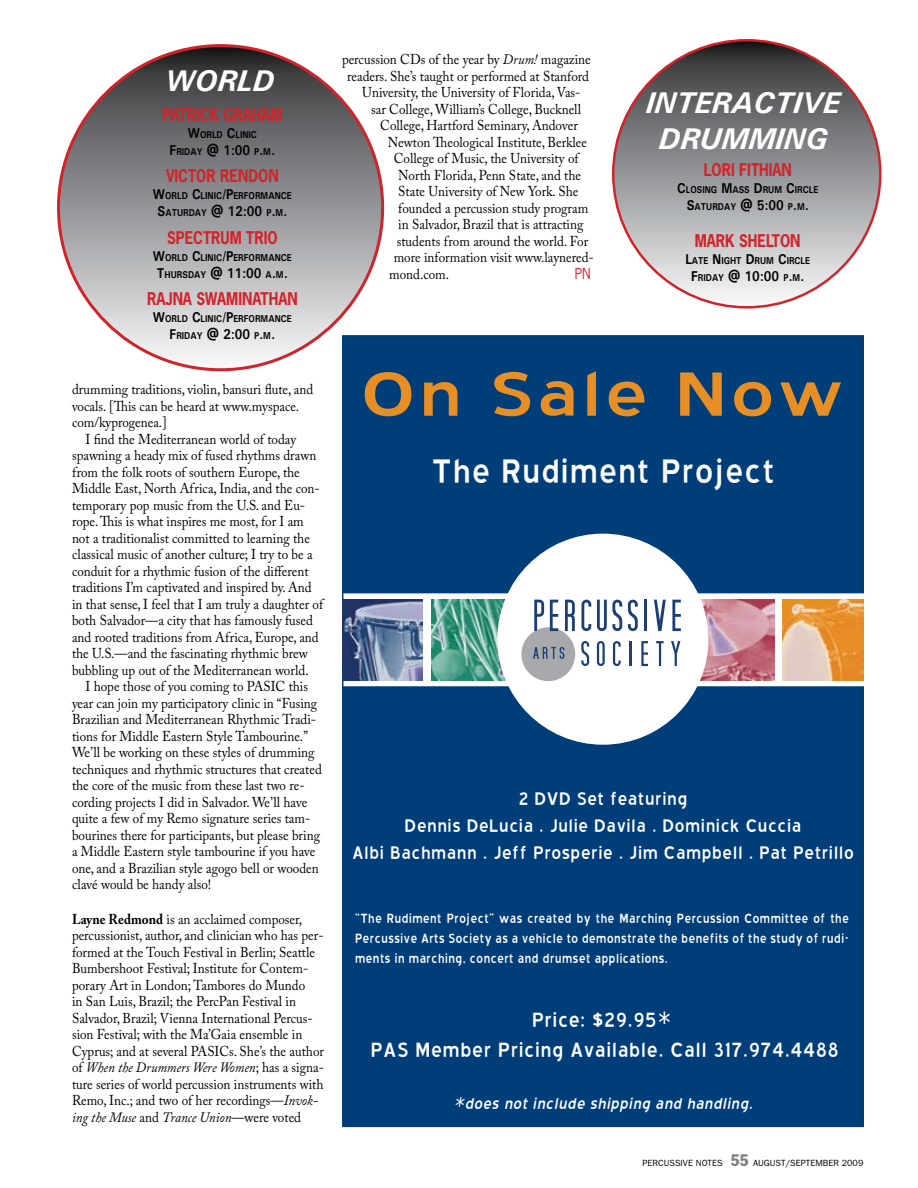
<style>
.page{position:relative;width:918px;height:1188px;background:#fff}
.page>*{position:absolute;margin:0;border:0;box-sizing:border-box;transform-origin:0 0}
.t1{font:78px "Blue Highway";color:#e78f24;scale:1.1 1}
.t2{font:42px "Blue Highway";color:#fff;scale:.85 1}
.t3{font:italic 700 30px/36px "Univers";color:#fff}
.t4{font:25.5px/30.6px "Blue Highway";color:#fff;text-align:center;scale:.85 1}
.t5{font:22.5px/27px "Blue Highway";color:#fff;text-align:center;scale:.85 1}
.t6{font:italic 19.5px "Blue Highway";color:#fff;scale:.85 1}
.t7{font:16.5px/19.8px "Blue Highway";color:#fff;text-align:justify;scale:.8 1}
.t8{font:700 16.5px "News Gothic Std";color:#d2232a;scale:.86 1}
.t9{font:14.25px/16.5px "Adobe Caslon Pro";color:#000;scale:.92 1}
.t10{font:700 14.25px "Univers";color:#000;scale:.86 1}
.t11{font:14.25px "News Gothic Std";color:#d2232a;scale:.92 1}
.t12{font:700 10.05px/17.1px "Univers";color:#000;text-align:center;scale:.86 1}
.t13{font:9px "Franklin Gothic";color:#000}
.s1{font-size:14.25px}
.s2{font-size:10.05px}
.s3{font-weight:700}
.s4{font-style:italic}
.s5{font-stretch:condensed;font-size:16.5px;color:#808284}
</style>
<div class="page">
<svg style="left:58px;top:46px;width:325px;height:324px;background:#959295"></svg>
<svg style="left:613px;top:40px;width:267px;height:267px;background:#949295"></svg>
<div style="left:343px;top:336px;width:520px;height:790px;background:#003e7a"></div>
<svg style="left:346px;top:596px;width:515px;height:87px;background:#edebe8"></svg>
<div style="left:343px;top:593px;width:521px;height:93px;border:2px solid #fff"></div>
<img style="left:432px;top:600px;width:75px;height:81px">
<img style="left:699px;top:600px;width:75px;height:81px">
<div style="left:498px;top:534px;width:210px;height:210px;background:#fff;border-radius:50%"></div>
<div style="left:521px;top:627px;width:54px;height:54px;background:#a7a9ac;border-radius:50%"></div>
<svg style="left:534px;top:600px;width:10px;height:31px"></svg>
<svg style="left:550px;top:600px;width:8px;height:31px"></svg>
<svg style="left:565px;top:600px;width:10px;height:31px"></svg>
<svg style="left:581px;top:600px;width:10px;height:31px"></svg>
<svg style="left:597px;top:600px;width:25px;height:31px"></svg>
<svg style="left:628px;top:600px;width:10px;height:31px"></svg>
<hr style="left:644px;top:600px;width:3px;height:31px;background:#1c4076">
<svg style="left:654px;top:600px;width:12px;height:31px"></svg>
<svg style="left:672px;top:600px;width:9px;height:31px"></svg>
<svg style="left:533px;top:647px;width:31px;height:12px"></svg>
<svg style="left:581px;top:641px;width:8px;height:25px"></svg>
<svg style="left:597px;top:641px;width:8px;height:25px"></svg>
<svg style="left:613px;top:641px;width:8px;height:25px"></svg>
<hr style="left:629px;top:641px;width:3px;height:25px;background:#1c4076">
<svg style="left:641px;top:641px;width:7px;height:25px"></svg>
<svg style="left:656px;top:641px;width:8px;height:25px"></svg>
<svg style="left:671px;top:641px;width:9px;height:25px"></svg>
<img style="left:783px;top:600px;width:80px;height:81px">
<img style="left:342px;top:600px;width:81px;height:81px">
<h3 class="t3" style="left:165px;top:62px;width:111px">WORLD</h3>
<p class="t8" style="left:162px;top:103px;width:141px">PATRICK GRAHAM</p>
<p class="t12" style="left:188px;top:126px;width:81px"><span class="s1">W</span>ORLD <span class="s1">C</span>LINIC</p>
<p class="t10" style="left:170px;top:141px;width:124px">F<span class="s2">RIDAY</span> @ 1:00 <span class="s2">P</span>.<span class="s2">M</span>.</p>
<p class="t8" style="left:166px;top:165px;width:132px">VICTOR RENDON</p>
<p class="t12" style="left:153px;top:187px;width:163px"><span class="s1">W</span>ORLD <span class="s1">C</span>LINIC<span class="s1">/P</span>ERFORMANCE</p>
<p class="t10" style="left:157px;top:202px;width:152px">S<span class="s2">ATURDAY</span> @ 12:00 <span class="s2">P</span>.<span class="s2">M</span>.</p>
<p class="t8" style="left:167px;top:226px;width:130px">SPECTRUM TRIO</p>
<p class="t12" style="left:153px;top:249px;width:163px"><span class="s1">W</span>ORLD <span class="s1">C</span>LINIC<span class="s1">/P</span>ERFORMANCE</p>
<p class="t10" style="left:157px;top:264px;width:154px">T<span class="s2">HURSDAY</span> @ 11:00 <span class="s2">A</span>.<span class="s2">M</span>.</p>
<p class="t8" style="left:147px;top:288px;width:177px">RAJNA SWAMI NATHAN</p>
<p class="t12" style="left:153px;top:310px;width:163px"><span class="s1">W</span>ORLD <span class="s1">C</span>LINIC<span class="s1">/P</span>ERFORMANCE</p>
<p class="t10" style="left:170px;top:325px;width:124px">F<span class="s2">RIDAY</span> @ 2:00 <span class="s2">P</span>.<span class="s2">M</span>.</p>
<p class="t9" style="left:72px;top:381px;width:264px">drumming traditions, violin, bansuri flute, and vocals. [This can be heard at www.myspace. com/kyprogenea.]</p>
<p class="t9" style="left:72px;top:431px;width:274px;text-indent:14px">I find the Mediterranean world of today spawning a heady mix of fused rhythms drawn from the folk roots of southern Europe, the Middle East, North Africa, India, and the con&shy;temporary pop music from the U.S. and Eu&shy;rope. This is what inspires me most, for I am not a traditionalist committed to learning the classical music of another culture; I try to be a conduit for a rhythmic fusion of the different traditions I’m captivated and inspired by. And in that sense, I feel that I am truly a daughter of both Salvador—a city that has famously fused and rooted traditions from Africa, Europe, and the U.S.—and the fascinating rhythmic brew bubbling up out of the Mediterranean world.</p>
<p class="t9" style="left:72px;top:678px;width:273px;text-indent:13px">I hope those of you coming to PASIC this year can join my participatory clinic in “Fusing Brazilian and Mediterranean Rhythmic Tradi&shy;tions for Middle Eastern Style Tambourine.” We’ll be working on these styles of drumming techniques and rhythmic structures that created the core of the music from these last two re&shy;cording projects I did in Salvador. We’ll have quite a few of my Remo signature series tam&shy;bourines there for participants, but please bring a Middle Eastern style tambourine if you have one, and a Brazilian style agogo bell or wooden clavé would be handy also!</p>
<p class="t9" style="left:72px;top:911px;width:275px"><span class="s3">Layne Redmond</span> is an acclaimed composer, percussionist, author, and clinician who has per&shy;formed at the Touch Festival in Berlin; Seattle Bumbershoot Festival; Institute for Contem&shy;porary Art in London; Tambores do Mundo<br>in San Luis, Brazil; the PercPan Festival in Salvador, Brazil; Vienna International Percus&shy;sion Festival; with the Ma’Gaia ensemble in Cyprus; and at several PASICs. She’s the author of <span class="s4">When the Drummers Were Women</span>; has a signa&shy;ture series of world percussion instruments with Remo, Inc.; and two of her recordings—<span class="s4">Invok&shy;ing the Muse</span> and <span class="s4">Trance Union</span>—were voted</p>
<p class="t9" style="left:342px;top:51px;width:272px">percussion CDs of the year by <span class="s4">Drum!</span> magazine</p>
<p class="t9" style="left:347px;top:68px;width:264px">readers. She’s taught or performed at Stanford</p>
<p class="t9" style="left:362px;top:84px;width:239px">University, the University of Florida, Vas-</p>
<p class="t9" style="left:371px;top:101px;width:230px">sar College, William’s College, Bucknell</p>
<p class="t9" style="left:380px;top:117px;width:216px">College, Hartford Seminary, Andover</p>
<p class="t9" style="left:388px;top:134px;width:218px">Newton Theological Institute, Berklee</p>
<p class="t9" style="left:394px;top:150px;width:202px">College of Music, the University of</p>
<p class="t9" style="left:398px;top:167px;width:200px">North Florida, Penn State, and the</p>
<p class="t9" style="left:398px;top:183px;width:197px">State University of New York. She</p>
<p class="t9" style="left:398px;top:200px;width:208px">founded a percussion study program</p>
<p class="t9" style="left:398px;top:216px;width:203px">in Salvador, Brazil that is attracting</p>
<p class="t9" style="left:397px;top:233px;width:210px">students from around the world. For</p>
<p class="t9" style="left:394px;top:249px;width:219px">more information visit www.laynered-</p>
<p class="t9" style="left:389px;top:266px;width:67px">mond.com.</p>
<p class="t11" style="left:575px;top:264px;width:19px">PN</p>
<h3 class="t3" style="left:659px;top:84px;width:183px;text-indent:95px">CTIVE<br>DR UMMING</h3>
<p class="t8" style="left:704px;top:159px;width:104px">LORI FITHIAN</p>
<p class="t12" style="left:677px;top:181px;width:165px"><span class="s1">C</span>LOSING <span class="s1">M</span>ASS <span class="s1">D</span>RUM <span class="s1">C</span>IRCLE<br><span class="s1">S</span>ATURDAY <span class="s1">@ 5:00</span> P<span class="s1">.</span>M<span class="s1">.</span></p>
<p class="t8" style="left:695px;top:230px;width:125px">MARK SHELTON</p>
<p class="t12" style="left:685px;top:252px;width:147px"><span class="s1">L</span>ATE <span class="s1">N</span> IGHT <span class="s1">D</span>RUM <span class="s1">C</span>IRCLE</p>
<p class="t10" style="left:691px;top:267px;width:133px">F<span class="s2">RIDAY</span> @ 10:00 <span class="s2">P</span>.<span class="s2">M</span>.</p>
<h3 class="t3" style="left:646px;top:84px;width:69px">INTERA</h3>
<h1 class="t1" style="left:358px;top:355px;width:444px">On Sale Now</h1>
<h2 class="t2" style="left:431px;top:450px;width:407px">The Rudiment Project</h2>
<h3 class="t5" style="left:352px;top:784px;width:593px">2 DVD Set featuring<br>Dennis DeLucia . Julie Davila . Dominick Cuccia<br>Albi Bachmann . Jeff Prosperie . Jim Campbell . Pat Petrillo</h3>
<p class="t7" style="left:355px;top:908px;width:619px">“The Rudiment Project” was created by the Marching Percussion Committee of the Percussive Arts Society as a vehicle to demonstrate the benefits of the study of rudi&shy;ments in marching, concert and drumset applications.</p>
<h3 class="t4" style="left:370px;top:1004px;width:553px">Price: $29.95*<br>PAS Member Pricing Available. Call 317.974.4488</h3>
<h3 class="t6" style="left:453px;top:1094px;width:358px">*does not include shipping and handling.</h3>
<p class="t13" style="left:642px;top:1157px;width:154px">PERCUSSIVE NOTES <span class="s5">55</span> AU GUST/SEPTE</p>
<p class="t13" style="left:816px;top:1157px;width:49px">MBER 2009</p>
</div>
